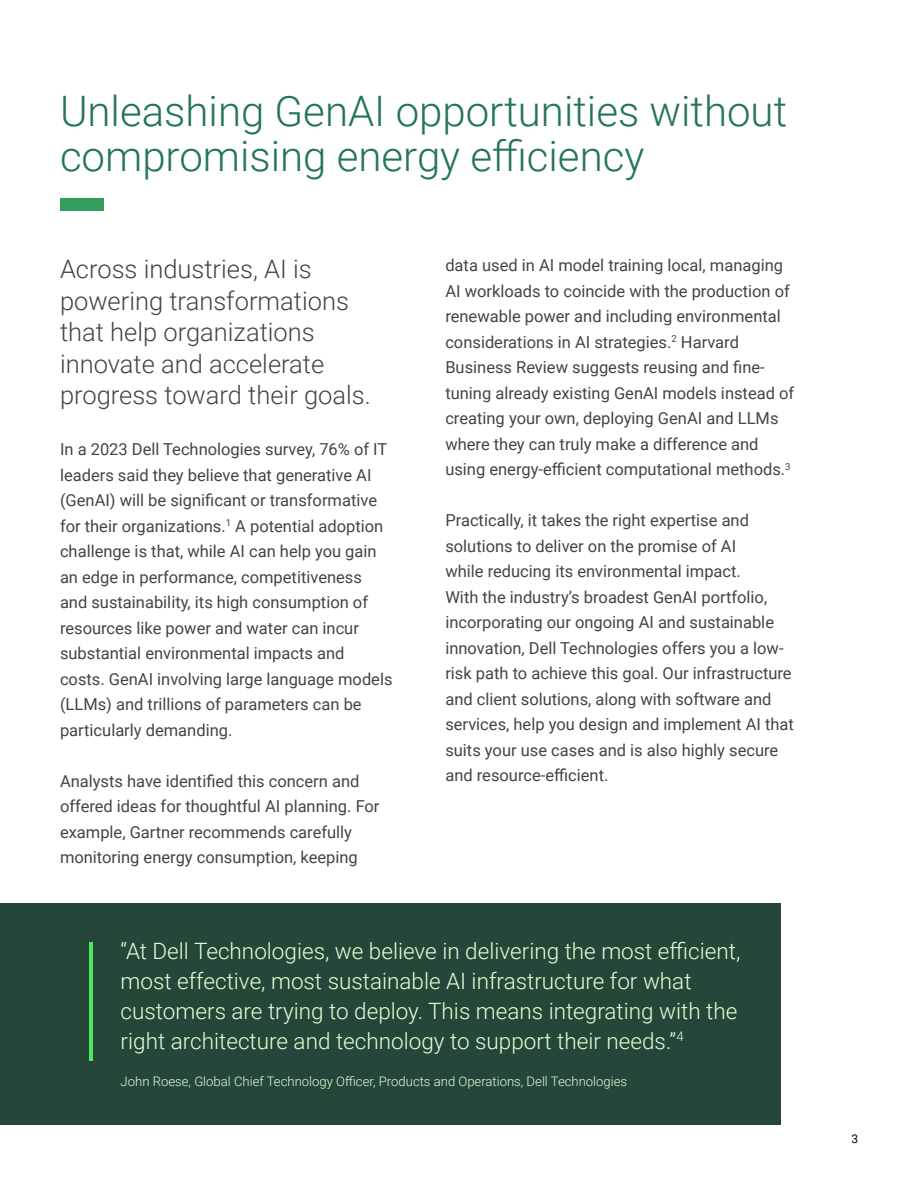
<style>
.page{position:relative;width:918px;height:1188px;background:#fff}
.page>*{position:absolute;margin:0;border:0;box-sizing:border-box;transform-origin:0 0}
.Section_Header{font:300 42px/45px "Roboto";color:#247554}
.Secondary_page_title{font:300 25.5px/31.5px "Roboto";color:#444}
.Pop-Out_Metric_copy{font:300 22.5px/30px "Roboto";color:#e4ffd6}
.Body{font:16.5px/25.5px "Roboto";color:#444}
.Pop-Out_Metric_copy-2{font:300 13.05px "Roboto";color:#e4ffd6}
.t1{font:12px "Roboto";color:#000}
</style>
<div class="page">
<div style="left:60px;top:198px;width:44px;height:13px;background:#349e5f"></div>
<div style="left:0;top:903px;width:781px;height:222px;background:#244739"></div>
<hr style="left:89px;top:942px;width:4px;height:118px;background:#4ee760">
<h2 class="Section_Header" style="left:60px;top:87px;width:729px">Unleashing GenAI opportunities without compromising energy efficiency</h2>
<h3 class="Secondary_page_title" style="left:60px;top:252px;width:312px">Across industries, AI is powering transformations that help organizations innovate and accelerate progress toward their goals.</h3>
<p class="Body" style="left:60px;top:436px;width:334px">In a 2023 Dell Technologies survey, 76% of IT leaders said they believe that generative AI (GenAI) will be significant or transformative for their organizations.<sup>1</sup> A potential adoption challenge is that, while AI can help you gain an edge in performance, competitiveness and sustainability, its high consumption of resources like power and water can incur substantial environmental impacts and costs. GenAI involving large language models (LLMs) and trillions of parameters can be particularly demanding.</p>
<p class="Body" style="left:60px;top:767px;width:321px">Analysts have identified this concern and offered ideas for thoughtful AI planning. For example, Gartner recommends carefully monitoring energy consumption, keeping</p>
<p class="Body" style="left:445px;top:252px;width:350px">data used in AI model training local, managing AI workloads to coincide with the production of renewable power and including environmental considerations in AI strategies.<sup>2</sup> Harvard Business Review suggests reusing and fine&shy;tuning already existing GenAI models instead of creating your own, deploying GenAI and LLMs where they can truly make a difference and using energy-efficient computational methods.<sup>3</sup></p>
<p class="Body" style="left:445px;top:507px;width:350px">Practically, it takes the right expertise and solutions to deliver on the promise of AI<br>while reducing its environmental impact.<br>With the industry’s broadest GenAI portfolio, incorporating our ongoing AI and sustainable innovation, Dell Technologies offers you a low&shy;risk path to achieve this goal. Our infrastructure and client solutions, along with software and services, help you design and implement AI that suits your use cases and is also highly secure and resource-efficient.</p>
<p class="Pop-Out_Metric_copy" style="left:121px;top:935px;width:621px">“At Dell Technologies, we believe in delivering the most efficient, most effective, most sustainable AI infrastructure for what customers are trying to deploy. This means integrating with the right architecture and technology to support their needs.”<sup>4</sup></p>
<p class="Pop-Out_Metric_copy-2" style="left:121px;top:1073px;width:508px">John Roese, Global Chief Technology Officer, Products and Operations, Dell Technologies</p>
<p class="t1" style="left:852px;top:1130px;width:8px">3</p>
</div>
